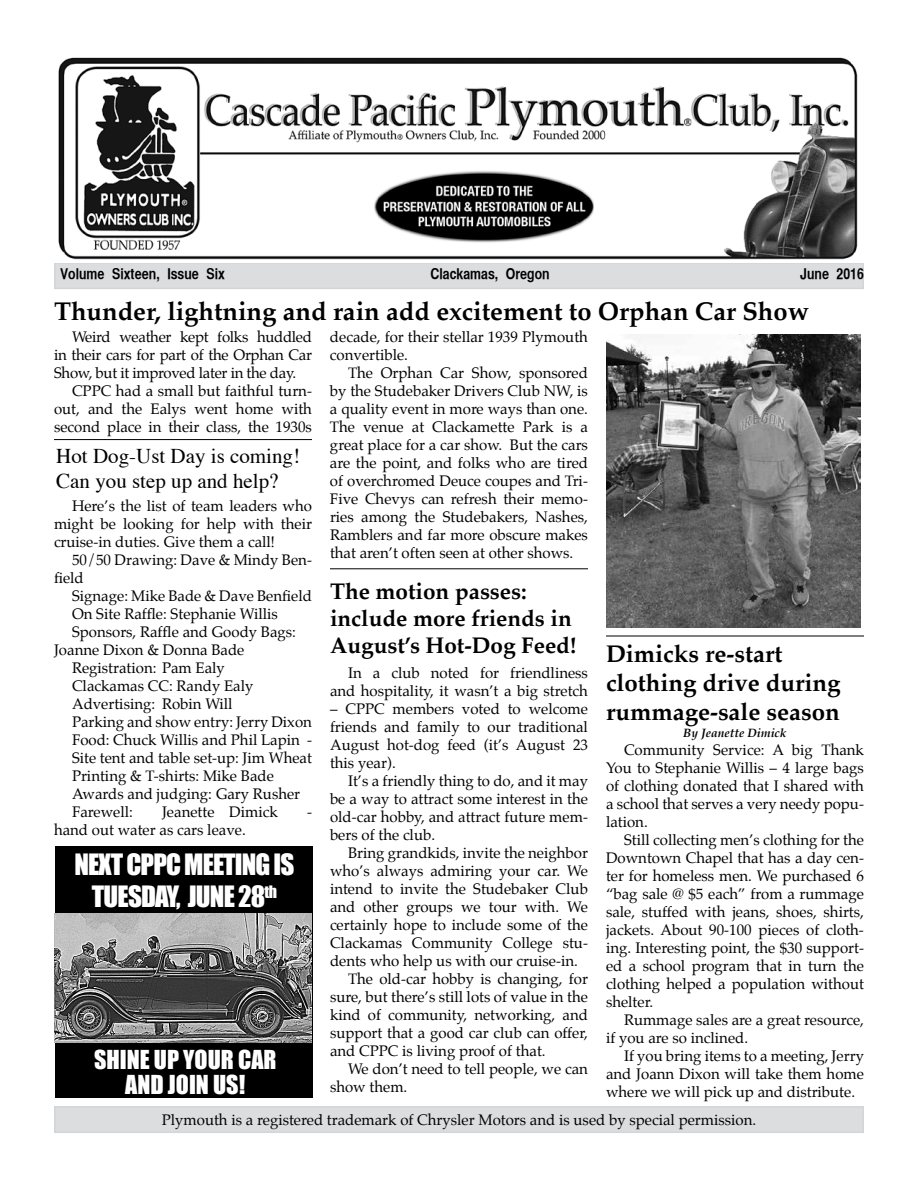
<style>
.page{position:relative;width:918px;height:1188px;background:#fff}
.page>*{position:absolute;margin:0;border:0;box-sizing:border-box;transform-origin:0 0}
.t1{font:27px/31.5px "Impact";letter-spacing:-.03em;color:#fff;text-align:center}
.t2{font:700 25.5px "Palatino";color:#000}
.t3{font:700 24px/28.8px "Palatino";color:#000}
.t4{font:24px/25.5px "Impact";color:#fff;text-align:center}
.t5{font:700 22.5px/27px "Palatino";color:#000}
.t6{font:21px/25.2px "Times";color:#000}
.t7{font:15px/18px "Palatino";color:#000;text-align:justify}
.t8{font:15px "Helvetica CY Bold";color:#000}
.t9{font:italic 700 12px "Palatino";color:#000}
.s1{font-size:24px}
</style>
<div class="page">
<div style="left:54px;top:1106px;width:810px;height:27px;background:#dcddde"></div>
<div style="left:54px;top:262px;width:810px;height:27px;background:#dcddde"></div>
<img style="left:54px;top:57px;width:810px;height:206px">
<div style="left:56px;top:846px;width:258px;height:251px;background:#000"></div>
<img style="left:54px;top:913px;width:258px;height:130px">
<img style="left:606px;top:335px;width:255px;height:293px">
<hr style="left:606px;top:636px;width:258px;height:1px;background:#000">
<hr style="left:330px;top:568px;width:258px;height:1px;background:#000">
<hr style="left:54px;top:439px;width:258px;height:1px;background:#000">
<p class="t8" style="left:60px;top:264px;width:167px">Volume Sixteen, Issue Six</p>
<p class="t8" style="left:431px;top:264px;width:121px">Clackamas, Oregon</p>
<p class="t8" style="left:800px;top:264px;width:65px">June 2016</p>
<h2 class="t2" style="left:54px;top:289px;width:756px">Thunder, lightning and rain add excitement to Orphan Car Show</h2>
<p class="t7" style="left:54px;top:328px;width:260px;text-indent:18px">Weird weather kept folks huddled in their cars for part of the Orphan Car Show, but it improved later in the day.</p>
<p class="t7" style="left:54px;top:382px;width:260px;text-indent:18px">CPPC had a small but faithful turn&shy;out, and the Ealys went home with second place in their class, the 1930s</p>
<p class="t7" style="left:330px;top:328px;width:259px">decade, for their stellar 1939 Plymouth convertible.</p>
<p class="t7" style="left:330px;top:364px;width:260px;text-indent:18px">The Orphan Car Show, sponsored by the Studebaker Drivers Club NW, is a quality event in more ways than one.<br>The venue at Clackamette Park is a great place for a car show. But the cars are the point, and folks who are tired of overchromed Deuce coupes and Tri-Five Chevys can refresh their memo&shy;ries among the Studebakers, Nashes, Ramblers and far more obscure makes that aren’t often seen at other shows.</p>
<h3 class="t6" style="left:56px;top:442px;width:245px">Hot Dog-Ust Day is coming!<br>Can you step up and help?</h3>
<p class="t7" style="left:54px;top:497px;width:259px;text-indent:18px">Here’s the list of team leaders who might be looking for help with their cruise-in duties. Give them a call!</p>
<p class="t7" style="left:54px;top:551px;width:259px;text-indent:18px">50/50 Drawing: Dave &amp; Mindy Ben&shy;field</p>
<p class="t7" style="left:72px;top:587px;width:242px">Signage: Mike Bade &amp; Dave Benfield</p>
<p class="t7" style="left:72px;top:605px;width:207px">On Site Raffle: Stephanie Willis</p>
<p class="t7" style="left:72px;top:623px;width:226px">Sponsors, Raffle and Goody Bags:</p>
<p class="t7" style="left:54px;top:641px;width:192px">Joanne Dixon &amp; Donna Bade</p>
<p class="t7" style="left:72px;top:659px;width:154px">Registration: Pam Ealy</p>
<p class="t7" style="left:72px;top:677px;width:183px">Clackamas CC: Randy Ealy</p>
<p class="t7" style="left:72px;top:695px;width:162px">Advertising: Robin Will</p>
<p class="t7" style="left:72px;top:713px;width:241px">Parking and show entry: Jerry Dixon</p>
<p class="t7" style="left:72px;top:731px;width:242px">Food: Chuck Willis and Phil Lapin -</p>
<p class="t7" style="left:72px;top:749px;width:242px">Site tent and table set-up: Jim Wheat</p>
<p class="t7" style="left:72px;top:767px;width:203px">Printing &amp; T-shirts: Mike Bade</p>
<p class="t7" style="left:72px;top:785px;width:230px">Awards and judging: Gary Rusher</p>
<p class="t7" style="left:72px;top:803px;width:62px">Farewell:</p>
<p class="t7" style="left:162px;top:803px;width:117px">Jeanette Dimick</p>
<p class="t7" style="left:307px;top:803px;width:6px">-</p>
<p class="t7" style="left:54px;top:821px;width:193px">hand out water as cars leave.</p>
<h3 class="t5" style="left:330px;top:577px;width:454px">The motion passes:<br>include more friends in<br>August’s Hot-Dog Feed! <span class="s1">Dimicks re-start</span></h3>
<h3 class="t3" style="left:606px;top:668px;width:236px">clothing drive during rummage-sale season</h3>
<p class="t7" style="left:330px;top:664px;width:259px;text-align:right">In a club noted for friendliness and hospitality, it wasn’t a big stretch</p>
<p class="t7" style="left:330px;top:700px;width:260px">– CPPC members voted to welcome friends and family to our traditional August hot-dog feed (it’s August 23 this year).</p>
<p class="t7" style="left:330px;top:772px;width:260px;text-indent:18px">It’s a friendly thing to do, and it may be a way to attract some interest in the old-car hobby, and attract future mem&shy;bers of the club.</p>
<p class="t7" style="left:348px;top:844px;width:241px">Bring grandkids, invite the neighbor</p>
<p class="t7" style="left:330px;top:862px;width:260px">who’s always admiring your car. We</p>
<p class="t7" style="left:330px;top:880px;width:259px">intend to invite the Studebaker Club</p>
<p class="t7" style="left:330px;top:898px;width:259px">and other groups we tour with. We</p>
<p class="t7" style="left:330px;top:916px;width:260px">certainly hope to include some of the</p>
<p class="t7" style="left:330px;top:934px;width:259px">Clackamas Community College stu-</p>
<p class="t7" style="left:330px;top:952px;width:249px">dents who help us with our cruise-in.</p>
<p class="t7" style="left:348px;top:970px;width:242px">The old-car hobby is changing, for</p>
<p class="t7" style="left:330px;top:988px;width:259px">sure, but there’s still lots of value in the</p>
<p class="t7" style="left:330px;top:1006px;width:260px">kind of community, networking, and</p>
<p class="t7" style="left:330px;top:1024px;width:260px">support that a good car club can offer,</p>
<p class="t7" style="left:330px;top:1042px;width:217px">and CPPC is living proof of that.</p>
<p class="t7" style="left:348px;top:1060px;width:241px">We don’t need to tell people, we can</p>
<p class="t7" style="left:330px;top:1078px;width:79px">show them.</p>
<p class="t9" style="left:683px;top:723px;width:105px">By Jeanette Dimick</p>
<p class="t7" style="left:606px;top:741px;width:260px;text-indent:18px">Community Service: A big Thank You to Stephanie Willis – 4 large bags of clothing donated that I shared with a school that serves a very needy popu&shy;lation.</p>
<p class="t7" style="left:606px;top:831px;width:260px;text-indent:18px">Still collecting men’s clothing for the Downtown Chapel that has a day cen&shy;ter for homeless men. We purchased 6 “bag sale @ $5 each” from a rummage sale, stuffed with jeans, shoes, shirts, jackets. About 90-100 pieces of cloth&shy;ing. Interesting point, the $30 support&shy;ed a school program that in turn the clothing helped a population without shelter.</p>
<p class="t7" style="left:606px;top:1011px;width:259px;text-indent:18px">Rummage sales are a great resource, if you are so inclined.</p>
<p class="t7" style="left:606px;top:1047px;width:260px;text-indent:18px">If you bring items to a meeting, Jerry and Joann Dixon will take them home where we will pick up and distribute.</p>
<h1 class="t1" style="left:74px;top:848px;width:222px">NEXT CPPC MEETING IS<br>TUESDAY, JUNE 28<sup>th</sup></h1>
<h3 class="t4" style="left:94px;top:1046px;width:184px">SHINE UP YOUR CAR<br>AND JOIN US!</h3>
<p class="t7" style="left:162px;top:1111px;width:596px">Plymouth is a registered trademark of Chrysler Motors and is used by special permission.</p>
</div>
